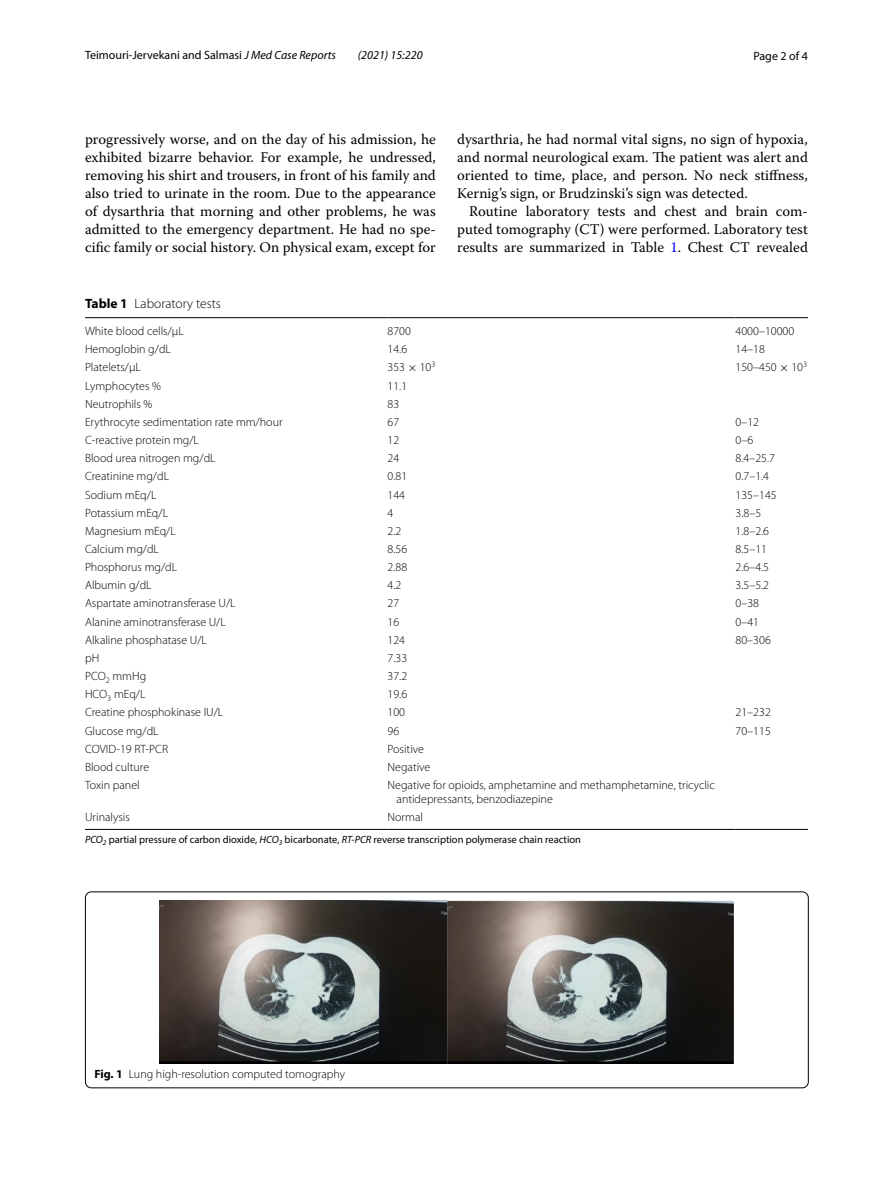
<style>
.page{position:relative;width:893px;height:1187px;background:#fff}
.page>*{position:absolute;margin:0;border:0;box-sizing:border-box;transform-origin:0 0}
.t1{font:14.7px/18px "Warnock Pro";color:#000;text-align:justify}
.t2{font:300 13.5px "Myriad Pro";color:#000}
.t3{font:300 12px/13.5px "Myriad Pro";color:#000}
.t4{font:12px "Myriad Pro";color:#000}
.t5{font:italic 12px "Myriad Pro";color:#000}
.t6{font:10.5px "Myriad Pro";color:#000}
.s1{font-style:italic}
.s2{color:#00f}
.s3{font-weight:700}
.s4{font-family:"MTSY";font-weight:400}
</style>
<div class="page">
<hr style="left:85px;top:317px;width:303px;height:1px;background:#000">
<hr style="left:388px;top:317px;width:348px;height:1px;background:#000">
<hr style="left:736px;top:317px;width:72px;height:1px;background:#000">
<hr style="left:85px;top:829px;width:303px;height:1px;background:#000">
<hr style="left:388px;top:829px;width:348px;height:1px;background:#000">
<hr style="left:736px;top:829px;width:72px;height:1px;background:#000">
<img style="left:160px;top:900px;width:574px;height:163px">
<div style="left:85px;top:891px;width:723px;height:196px;border:1px solid #000;border-radius:6px"></div>
<p class="t4" style="left:85px;top:48px;width:252px">Teimouri‑Jervekani and Salmasi <span class="s1">J Med Case Reports</span></p>
<p class="t5" style="left:358px;top:48px;width:66px">(2021) 15:220</p>
<p class="t4" style="left:753px;top:48px;width:56px">Page 2 of 4</p>
<p class="t1" style="left:85px;top:130px;width:352px">progressively worse, and on the day of his admission, he exhibited bizarre behavior. For example, he undressed, removing his shirt and trousers, in front of his family and also tried to urinate in the room. Due to the appearance of dysarthria that morning and other problems, he was admitted to the emergency department. He had no spe&shy;cific family or social history. On physical exam, except for</p>
<p class="t1" style="left:457px;top:130px;width:352px">dysarthria, he had normal vital signs, no sign of hypoxia, and normal neurological exam. The patient was alert and oriented to time, place, and person. No neck stiffness, Kernig’s sign, or Brudzinski’s sign was detected.</p>
<p class="t1" style="left:457px;top:202px;width:352px;text-indent:12px">Routine laboratory tests and chest and brain com&shy;puted tomography (CT) were performed. Laboratory test results are summarized in Table <span class="s2">1</span>. Chest CT revealed</p>
<p class="t2" style="left:85px;top:296px;width:137px"><span class="s3">Table 1</span> Laboratory tests</p>
<p class="t3" style="left:85px;top:324px;width:100px">White blood cells/µL</p>
<p class="t3" style="left:388px;top:324px;width:25px">8700</p>
<p class="t3" style="left:736px;top:324px;width:60px">4000–10000</p>
<p class="t3" style="left:85px;top:342px;width:87px">Hemoglobin g/dL</p>
<p class="t3" style="left:388px;top:342px;width:21px">14.6</p>
<p class="t3" style="left:736px;top:342px;width:31px">14–18</p>
<p class="t3" style="left:85px;top:361px;width:57px">Platelets/µL</p>
<p class="t3" style="left:388px;top:361px;width:50px">353 <span class="s4">×</span> 10<sup>3</sup></p>
<p class="t3" style="left:736px;top:361px;width:73px">150–450 <span class="s4">×</span> 10<sup>3</sup></p>
<p class="t3" style="left:85px;top:379px;width:77px">Lymphocytes %</p>
<p class="t3" style="left:388px;top:379px;width:21px">11.1</p>
<p class="t3" style="left:85px;top:397px;width:69px">Neutrophils %</p>
<p class="t3" style="left:388px;top:397px;width:13px">83</p>
<p class="t3" style="left:85px;top:415px;width:199px">Erythrocyte sedimentation rate mm/hour</p>
<p class="t3" style="left:388px;top:415px;width:13px">67</p>
<p class="t3" style="left:736px;top:415px;width:25px">0–12</p>
<p class="t3" style="left:85px;top:433px;width:115px">C-reactive protein mg/L</p>
<p class="t3" style="left:388px;top:433px;width:13px">12</p>
<p class="t3" style="left:736px;top:433px;width:19px">0–6</p>
<p class="t3" style="left:85px;top:451px;width:132px">Blood urea nitrogen mg/dL</p>
<p class="t3" style="left:388px;top:451px;width:13px">24</p>
<p class="t3" style="left:736px;top:451px;width:41px">8.4–25.7</p>
<p class="t3" style="left:85px;top:470px;width:86px">Creatinine mg/dL</p>
<p class="t3" style="left:388px;top:470px;width:21px">0.81</p>
<p class="t3" style="left:736px;top:470px;width:35px">0.7–1.4</p>
<p class="t3" style="left:85px;top:488px;width:73px">Sodium mEq/L</p>
<p class="t3" style="left:388px;top:488px;width:19px">144</p>
<p class="t3" style="left:736px;top:488px;width:43px">135–145</p>
<p class="t3" style="left:85px;top:506px;width:85px">Potassium mEq/L</p>
<p class="t3" style="left:388px;top:506px;width:7px">4</p>
<p class="t3" style="left:736px;top:506px;width:27px">3.8–5</p>
<p class="t3" style="left:85px;top:524px;width:92px">Magnesium mEq/L</p>
<p class="t3" style="left:388px;top:524px;width:15px">2.2</p>
<p class="t3" style="left:736px;top:524px;width:35px">1.8–2.6</p>
<p class="t3" style="left:85px;top:542px;width:75px">Calcium mg/dL</p>
<p class="t3" style="left:388px;top:542px;width:21px">8.56</p>
<p class="t3" style="left:736px;top:542px;width:33px">8.5–11</p>
<p class="t3" style="left:85px;top:560px;width:94px">Phosphorus mg/dL</p>
<p class="t3" style="left:388px;top:560px;width:21px">2.88</p>
<p class="t3" style="left:736px;top:560px;width:35px">2.6–4.5</p>
<p class="t3" style="left:85px;top:578px;width:68px">Albumin g/dL</p>
<p class="t3" style="left:388px;top:578px;width:15px">4.2</p>
<p class="t3" style="left:736px;top:578px;width:35px">3.5–5.2</p>
<p class="t3" style="left:85px;top:597px;width:152px">Aspartate aminotransferase U/L</p>
<p class="t3" style="left:388px;top:597px;width:13px">27</p>
<p class="t3" style="left:736px;top:597px;width:25px">0–38</p>
<p class="t3" style="left:85px;top:615px;width:142px">Alanine aminotransferase U/L</p>
<p class="t3" style="left:388px;top:615px;width:13px">16</p>
<p class="t3" style="left:736px;top:615px;width:25px">0–41</p>
<p class="t3" style="left:85px;top:633px;width:123px">Alkaline phosphatase U/L</p>
<p class="t3" style="left:388px;top:633px;width:19px">124</p>
<p class="t3" style="left:736px;top:633px;width:37px">80–306</p>
<p class="t3" style="left:85px;top:651px;width:16px">pH</p>
<p class="t3" style="left:388px;top:651px;width:21px">7.33</p>
<p class="t3" style="left:85px;top:669px;width:63px">PCO<sub>2</sub> mmHg</p>
<p class="t3" style="left:388px;top:669px;width:21px">37.2</p>
<p class="t3" style="left:85px;top:687px;width:62px">HCO<sub>3</sub> mEq/L</p>
<p class="t3" style="left:388px;top:687px;width:21px">19.6</p>
<p class="t3" style="left:85px;top:705px;width:140px">Creatine phosphokinase IU/L</p>
<p class="t3" style="left:388px;top:705px;width:19px">100</p>
<p class="t3" style="left:736px;top:705px;width:37px">21–232</p>
<p class="t3" style="left:85px;top:724px;width:75px">Glucose mg/dL</p>
<p class="t3" style="left:388px;top:724px;width:13px">96</p>
<p class="t3" style="left:736px;top:724px;width:37px">70–115</p>
<p class="t3" style="left:85px;top:742px;width:85px">COVID-19 RT-PCR</p>
<p class="t3" style="left:388px;top:742px;width:38px">Positive</p>
<p class="t3" style="left:85px;top:760px;width:66px">Blood culture</p>
<p class="t3" style="left:388px;top:760px;width:44px">Negative</p>
<p class="t3" style="left:85px;top:778px;width:56px">Toxin panel</p>
<p class="t3" style="left:397px;top:778px;width:320px;text-indent:-9px">Negative for opioids, amphetamine and methamphetamine, tricyclic antidepressants, benzodiazepine</p>
<p class="t3" style="left:85px;top:810px;width:46px">Urinalysis</p>
<p class="t3" style="left:388px;top:810px;width:37px">Normal</p>
<p class="t6" style="left:85px;top:832px;width:498px"><span class="s1">PCO</span><sub>2</sub> partial pressure of carbon dioxide, <span class="s1">HCO</span><sub>3</sub> bicarbonate, <span class="s1">RT-PCR</span> reverse transcription polymerase chain reaction</p>
<p class="t3" style="left:94px;top:1067px;width:252px"><span class="s3">Fig. 1</span> Lung high-resolution computed tomography</p>
</div>
